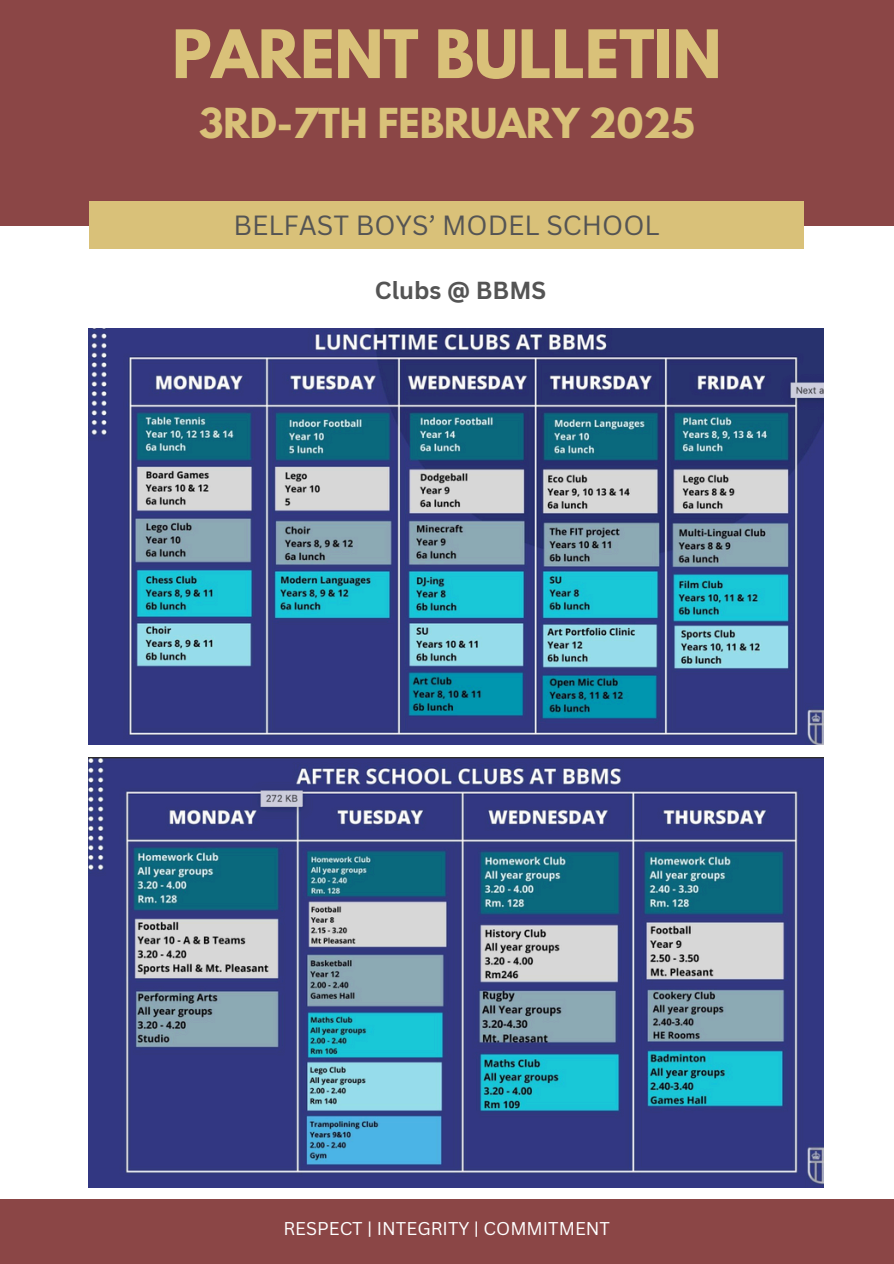
<style>
.page{position:relative;width:894px;height:1264px;background:#fff}
.page>*{position:absolute;margin:0;border:0;box-sizing:border-box;transform-origin:0 0}
.t1{font:700 59.1px "League Spartan";color:#d9c179}
.t2{font:700 36.6px "League Spartan";color:#d9c179}
.t3{font:27px "Canva Sans";color:#545454}
.t4{font:700 24px "Canva Sans";color:#545454}
.t5{font:18px "Canva Sans";color:#fff}
</style>
<div class="page">
<div style="left:0;top:0;width:893px;height:225px;background:#8b4646"></div>
<div style="left:89px;top:202px;width:715px;height:47px;background:#d9c179"></div>
<div style="left:0;top:1199px;width:893px;height:64px;background:#8b4646"></div>
<img style="left:88px;top:328px;width:735px;height:416px">
<img style="left:88px;top:757px;width:735px;height:430px">
<h1 class="t1" style="left:172px;top:25px;width:550px">PARENT BULLETIN</h1>
<h1 class="t2" style="left:199px;top:105px;width:496px">3RD-7TH FEBRUARY 2025</h1>
<h2 class="t3" style="left:233px;top:206px;width:427px">BELFAST BOYS’ MODEL SCHOOL</h2>
<h3 class="t4" style="left:375px;top:273px;width:173px">Clubs @ BBMS</h3>
<p class="t5" style="left:283px;top:1215px;width:328px">RESPECT | INTEGRITY | COMMITMENT</p>
</div>
